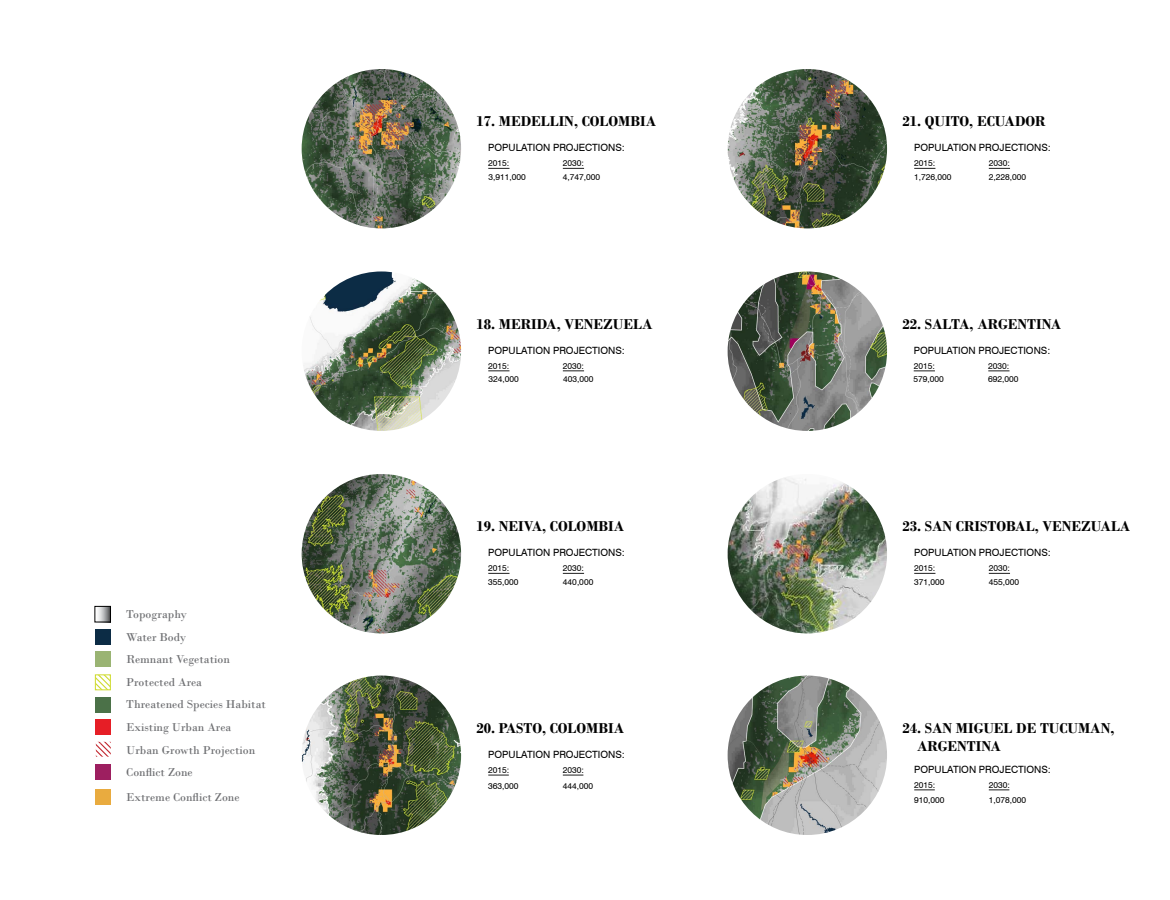
<style>
.page{position:relative;width:1170px;height:900px;background:#fff}
.page>*{position:absolute;margin:0;border:0;box-sizing:border-box;transform-origin:0 0}
.t1{font:700 15px "Bodoni";color:#000}
.t2{font:12px "Bodoni";color:#6d6e71}
.t3{font:10px "Swiss 721 BT";color:#000}
.t4{font:8.5px "Swiss 721 BT";color:#000}
</style>
<div class="page">
<img style="left:302px;top:271px;width:159px;height:160px;border-radius:80px">
<img style="left:302px;top:676px;width:159px;height:159px;border-radius:80px">
<img style="left:302px;top:474px;width:159px;height:159px;border-radius:80px">
<img style="left:728px;top:474px;width:159px;height:159px;border-radius:80px">
<img style="left:728px;top:272px;width:159px;height:159px;border-radius:80px">
<img style="left:302px;top:69px;width:159px;height:159px;border-radius:80px">
<img style="left:728px;top:676px;width:159px;height:159px;border-radius:80px">
<img style="left:728px;top:69px;width:159px;height:159px;border-radius:80px">
<svg style="left:914px;top:573px;width:21px;height:1px"></svg>
<svg style="left:989px;top:573px;width:21px;height:1px"></svg>
<svg style="left:488px;top:573px;width:22px;height:1px"></svg>
<svg style="left:563px;top:573px;width:21px;height:1px"></svg>
<svg style="left:914px;top:371px;width:21px;height:1px"></svg>
<svg style="left:988px;top:371px;width:22px;height:1px"></svg>
<svg style="left:488px;top:371px;width:22px;height:1px"></svg>
<svg style="left:563px;top:371px;width:21px;height:1px"></svg>
<svg style="left:563px;top:775px;width:20px;height:1px"></svg>
<svg style="left:488px;top:775px;width:21px;height:1px"></svg>
<svg style="left:488px;top:168px;width:22px;height:1px"></svg>
<svg style="left:563px;top:168px;width:21px;height:1px"></svg>
<svg style="left:914px;top:168px;width:21px;height:1px"></svg>
<svg style="left:989px;top:168px;width:21px;height:1px"></svg>
<svg style="left:989px;top:790px;width:20px;height:1px"></svg>
<svg style="left:914px;top:790px;width:21px;height:1px"></svg>
<div style="left:95px;top:629px;width:15px;height:16px;background:#0c2c45"></div>
<svg style="left:98px;top:608px;width:11px;height:12px"></svg>
<div style="left:95px;top:606px;width:16px;height:16px;border:1px solid #000"></div>
<div style="left:95px;top:652px;width:16px;height:15px;background:#9ab473"></div>
<div style="left:95px;top:764px;width:16px;height:16px;background:#9d1f60"></div>
<div style="left:95px;top:789px;width:16px;height:16px;background:#e9ab3f"></div>
<div style="left:95px;top:697px;width:16px;height:15px;background:#4b7148"></div>
<div style="left:95px;top:719px;width:16px;height:16px;background:#e61e26"></div>
<svg style="left:97px;top:677px;width:12px;height:11px"></svg>
<div style="left:95px;top:675px;width:16px;height:15px;border:1px solid #cfdb2e"></div>
<svg style="left:96px;top:742px;width:15px;height:15px"></svg>
<p class="t2" style="left:126px;top:607px;width:62px">Topography</p>
<p class="t2" style="left:126px;top:630px;width:62px">Water Body</p>
<p class="t2" style="left:126px;top:652px;width:105px">Remnant Vegetation</p>
<p class="t2" style="left:126px;top:675px;width:77px">Protected Area</p>
<p class="t2" style="left:126px;top:720px;width:107px">Existing Urban Area</p>
<p class="t2" style="left:126px;top:743px;width:130px">Urban Growth Projection</p>
<p class="t2" style="left:126px;top:765px;width:68px">Conflict Zone</p>
<p class="t2" style="left:126px;top:790px;width:115px">Extreme Conflict Zone</p>
<p class="t2" style="left:126px;top:697px;width:141px">Threatened Species Habitat</p>
<p class="t1" style="left:476px;top:112px;width:181px">17. MEDELLIN, COLOMBIA</p>
<p class="t4" style="left:563px;top:158px;width:23px">2030:</p>
<p class="t3" style="left:488px;top:142px;width:138px">POPULATION PROJECTIONS:</p>
<p class="t4" style="left:488px;top:158px;width:23px">2015:</p>
<p class="t4" style="left:489px;top:171px;width:39px">3,911,000</p>
<p class="t4" style="left:563px;top:171px;width:39px">4,747,000</p>
<p class="t1" style="left:902px;top:112px;width:145px">21. QUITO, ECUADOR</p>
<p class="t3" style="left:914px;top:142px;width:138px">POPULATION PROJECTIONS:</p>
<p class="t4" style="left:914px;top:158px;width:23px">2015:</p>
<p class="t4" style="left:914px;top:171px;width:39px">1,726,000</p>
<p class="t4" style="left:989px;top:171px;width:39px">2,228,000</p>
<p class="t4" style="left:989px;top:158px;width:23px">2030:</p>
<p class="t1" style="left:476px;top:315px;width:178px">18. MERIDA, VENEZUELA</p>
<p class="t1" style="left:902px;top:315px;width:161px">22. SALTA, ARGENTINA</p>
<p class="t3" style="left:488px;top:344px;width:138px">POPULATION PROJECTIONS:</p>
<p class="t4" style="left:488px;top:361px;width:23px">2015:</p>
<p class="t4" style="left:489px;top:374px;width:32px">324,000</p>
<p class="t4" style="left:563px;top:374px;width:32px">403,000</p>
<p class="t4" style="left:563px;top:361px;width:23px">2030:</p>
<p class="t3" style="left:914px;top:344px;width:138px">POPULATION PROJECTIONS:</p>
<p class="t4" style="left:914px;top:361px;width:23px">2015:</p>
<p class="t4" style="left:913px;top:374px;width:32px">579,000</p>
<p class="t4" style="left:988px;top:374px;width:32px">692,000</p>
<p class="t4" style="left:988px;top:361px;width:23px">2030:</p>
<p class="t1" style="left:476px;top:517px;width:149px">19. NEIVA, COLOMBIA</p>
<p class="t3" style="left:488px;top:547px;width:138px">POPULATION PROJECTIONS:</p>
<p class="t4" style="left:488px;top:563px;width:23px">2015:</p>
<p class="t4" style="left:488px;top:576px;width:32px">355,000</p>
<p class="t4" style="left:563px;top:576px;width:32px">440,000</p>
<p class="t4" style="left:563px;top:563px;width:23px">2030:</p>
<p class="t1" style="left:902px;top:517px;width:230px">23. SAN CRISTOBAL, VENEZUALA</p>
<p class="t3" style="left:914px;top:547px;width:138px">POPULATION PROJECTIONS:</p>
<p class="t4" style="left:914px;top:563px;width:23px">2015:</p>
<p class="t4" style="left:914px;top:576px;width:32px">371,000</p>
<p class="t4" style="left:989px;top:576px;width:32px">455,000</p>
<p class="t4" style="left:989px;top:563px;width:23px">2030:</p>
<p class="t1" style="left:476px;top:719px;width:149px">20. PASTO, COLOMBIA</p>
<p class="t3" style="left:488px;top:748px;width:138px">POPULATION PROJECTIONS:</p>
<p class="t4" style="left:488px;top:780px;width:32px">363,000</p>
<p class="t4" style="left:488px;top:765px;width:23px">2015:</p>
<p class="t4" style="left:563px;top:765px;width:23px">2030:</p>
<p class="t4" style="left:563px;top:780px;width:32px">444,000</p>
<p class="t1" style="left:902px;top:719px;width:214px">24. SAN MIGUEL DE TUCUMAN,</p>
<p class="t1" style="left:917px;top:737px;width:86px">ARGENTINA</p>
<p class="t3" style="left:914px;top:763px;width:138px">POPULATION PROJECTIONS:</p>
<p class="t4" style="left:914px;top:795px;width:32px">910,000</p>
<p class="t4" style="left:914px;top:780px;width:23px">2015:</p>
<p class="t4" style="left:989px;top:780px;width:23px">2030:</p>
<p class="t4" style="left:989px;top:795px;width:39px">1,078,000</p>
</div>
